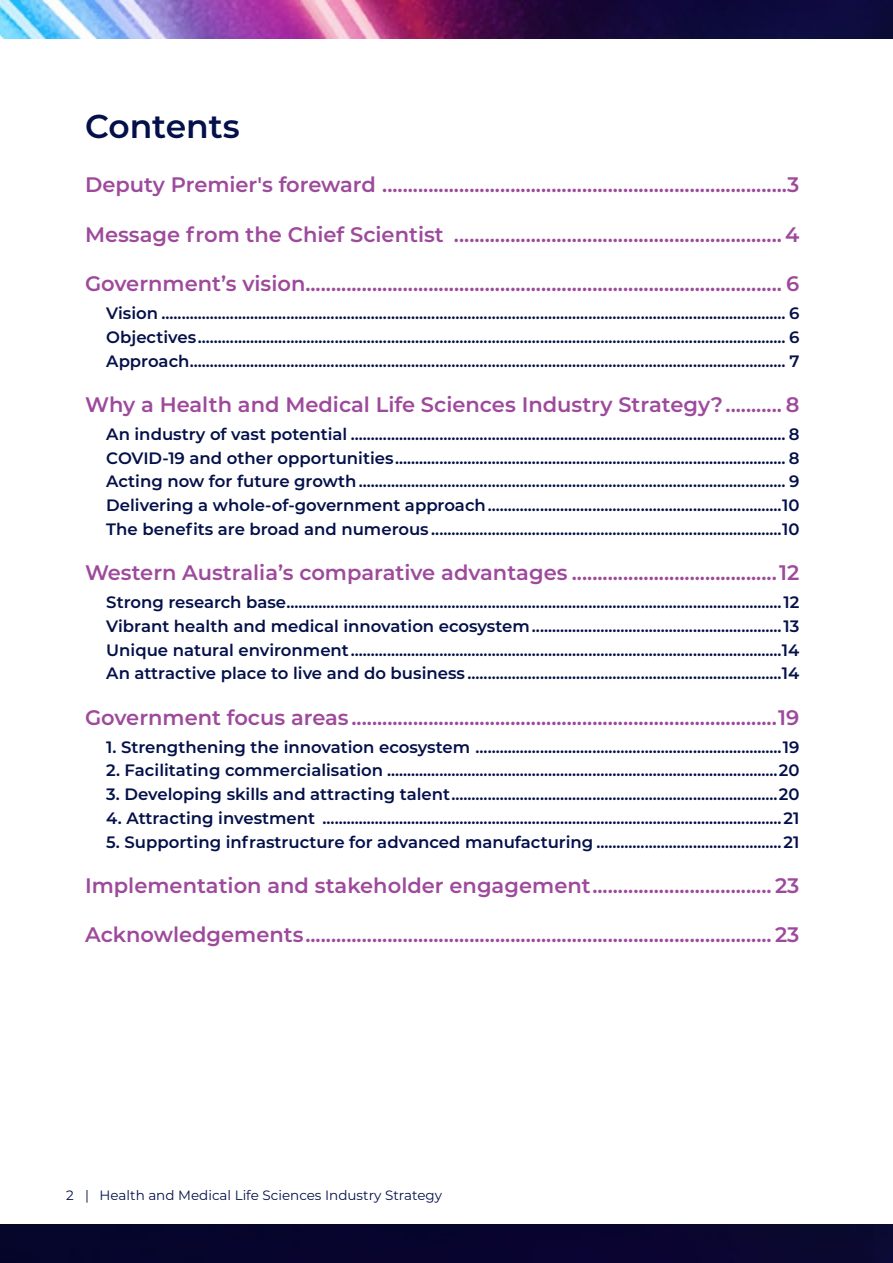
<style>
.page{position:relative;width:893px;height:1263px;background:#fff}
.page>*{position:absolute;margin:0;border:0;box-sizing:border-box;transform-origin:0 0}
.t1{font:600 33px "Montserrat";color:#041049}
.t2{font:600 21px "Montserrat";color:#9e4a9c}
.t3{font:600 16.5px/23.7px "Montserrat";color:#041049;text-align:justify}
.t4{font:13.5px "Montserrat";color:#041049}
</style>
<div class="page">
<div style="left:0;top:1225px;width:893px;height:38px;background:#07052d"></div>
<img style="left:0;top:0;width:893px;height:38px">
<h1 class="t1" style="left:85px;top:103px;width:156px">Contents</h1>
<p class="t2" style="left:85px;top:170px;width:716px">Deputy Premier's foreward ...............................................................................3</p>
<p class="t2" style="left:85px;top:219px;width:716px">Message from the Chief Scientist ................................................................4</p>
<p class="t2" style="left:85px;top:269px;width:716px">Government’s vision............................................................................................. 6</p>
<p class="t3" style="left:106px;top:301px;width:695px">Vision ........................................................................................................................................................... 6<br>Objectives.................................................................................................................................................. 6<br>Approach.................................................................................................................................................... 7</p>
<p class="t2" style="left:85px;top:389px;width:716px">Why a Health and Medical Life Sciences Industry Strategy?........... 8</p>
<p class="t3" style="left:106px;top:421px;width:695px">An industry of vast potential ............................................................................................................ 8<br>COVID-19 and other opportunities................................................................................................. 8<br>Acting now for future growth.......................................................................................................... 9<br>Delivering a whole-of-government approach.........................................................................10<br>The benefits are broad and numerous .......................................................................................10</p>
<p class="t2" style="left:85px;top:558px;width:716px">Western Australia’s comparative advantages ........................................12</p>
<p class="t3" style="left:106px;top:590px;width:695px">Strong research base...........................................................................................................................12<br>Vibrant health and medical innovation ecosystem..............................................................13<br>Unique natural environment ...........................................................................................................14<br>An attractive place to live and do business ..............................................................................14</p>
<p class="t2" style="left:85px;top:702px;width:716px">Government focus areas ...................................................................................19</p>
<p class="t3" style="left:106px;top:734px;width:695px">1. Strengthening the innovation ecosystem ............................................................................19</p>
<p class="t3" style="left:106px;top:758px;width:695px">2. Facilitating commercialisation .................................................................................................20</p>
<p class="t3" style="left:106px;top:782px;width:695px">3. Developing skills and attracting talent.................................................................................20</p>
<p class="t3" style="left:106px;top:805px;width:695px">4. Attracting investment ..................................................................................................................21</p>
<p class="t3" style="left:106px;top:829px;width:695px">5. Supporting infrastructure for advanced manufacturing ..............................................21</p>
<p class="t2" style="left:85px;top:871px;width:716px">Implementation and stakeholder engagement................................... 23</p>
<p class="t2" style="left:85px;top:920px;width:716px">Acknowledgements........................................................................................... 23</p>
<p class="t4" style="left:66px;top:1185px;width:378px">2 | Health and Medical Life Sciences Industry Strategy</p>
</div>
